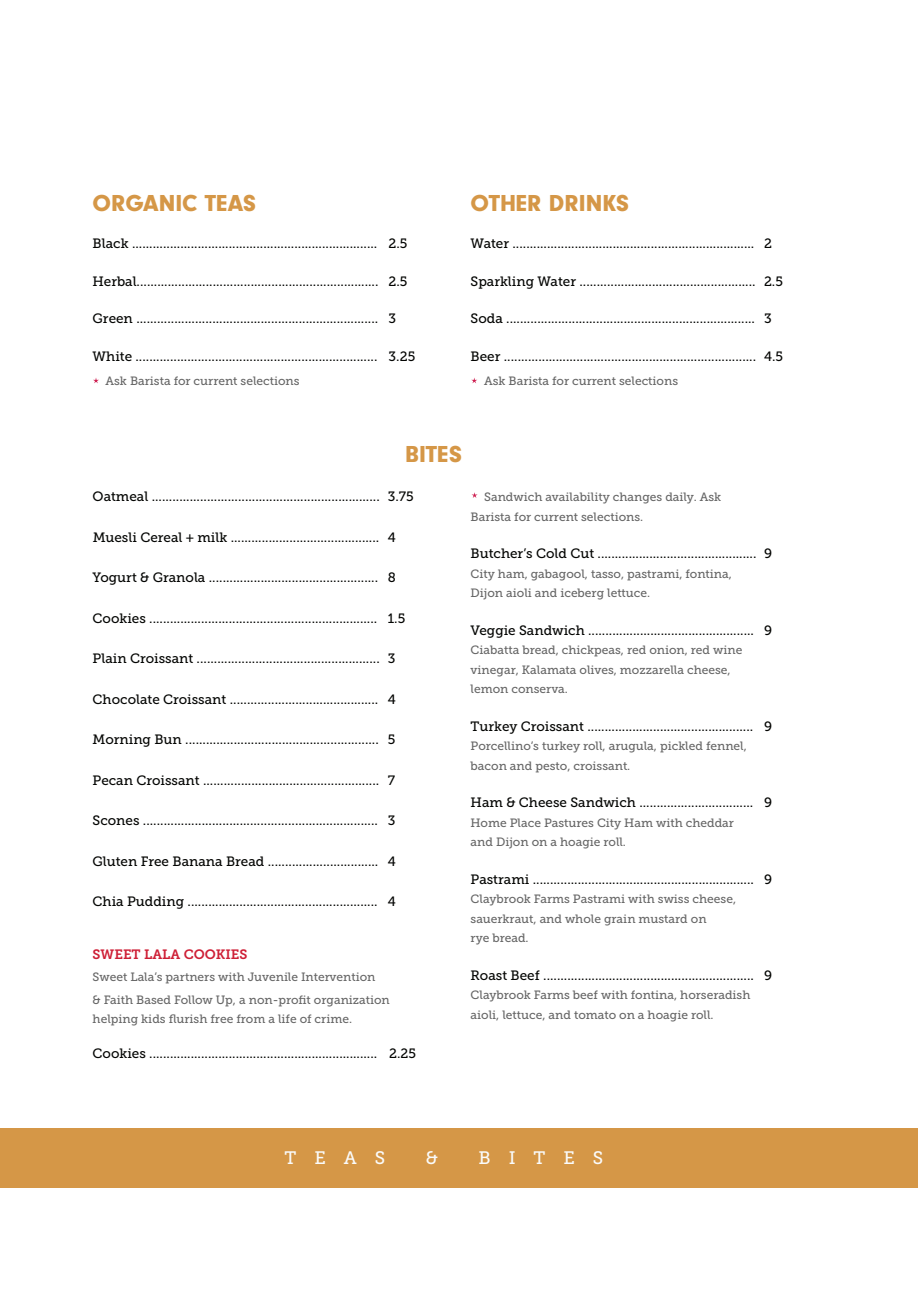
<style>
.page{position:relative;width:918px;height:1296px;background:#fff}
.page>*{position:absolute;margin:0;border:0;box-sizing:border-box;transform-origin:0 0}
.t1{font:900 24px "Neuzeit Gro";color:#d59747}
.t2{font:18px "Museo Slab 500";letter-spacing:1em;color:#fafbfb}
.t3{font:13.5px "Museo Slab 500";color:#040503}
.t4{font:13.5px "Museo Slab 700";color:#ce1f36}
.t5{font:12px/19.5px "Museo Slab 500";color:#666}
</style>
<div class="page">
<div style="left:0;top:1128px;width:918px;height:60px;background:#d59747"></div>
<svg style="left:472px;top:492px;width:6px;height:6px"></svg>
<svg style="left:471px;top:378px;width:6px;height:5px"></svg>
<svg style="left:93px;top:378px;width:6px;height:5px"></svg>
<h1 class="t1" style="left:93px;top:189px;width:165px">ORGANIC TEAS</h1>
<p class="t3" style="left:93px;top:236px;width:316px">Black ....................................................................... 2.5</p>
<p class="t3" style="left:93px;top:273px;width:316px">Herbal...................................................................... 2.5</p>
<p class="t3" style="left:93px;top:311px;width:305px">Green ...................................................................... 3</p>
<p class="t3" style="left:93px;top:349px;width:324px">White ...................................................................... 3.25</p>
<p class="t5" style="left:106px;top:371px;width:196px">Ask Barista for current selections</p>
<h1 class="t1" style="left:471px;top:189px;width:160px">OTHER DRINKS</h1>
<p class="t3" style="left:471px;top:236px;width:303px">Water ...................................................................... 2</p>
<p class="t3" style="left:471px;top:273px;width:314px">Sparkling Water ................................................... 2.5</p>
<p class="t3" style="left:471px;top:311px;width:303px">Soda ........................................................................ 3</p>
<p class="t3" style="left:471px;top:349px;width:314px">Beer ......................................................................... 4.5</p>
<p class="t5" style="left:484px;top:371px;width:196px">Ask Barista for current selections</p>
<h1 class="t1" style="left:405px;top:440px;width:58px">BITES</h1>
<p class="t3" style="left:93px;top:489px;width:323px">Oatmeal .................................................................. 3.75</p>
<p class="t3" style="left:93px;top:530px;width:304px">Muesli Cereal + milk ........................................... 4</p>
<p class="t3" style="left:93px;top:570px;width:305px">Yogurt &amp; Granola ................................................. 8</p>
<p class="t3" style="left:93px;top:611px;width:314px">Cookies .................................................................. 1.5</p>
<p class="t3" style="left:93px;top:651px;width:304px">Plain Croissant ..................................................... 3</p>
<p class="t3" style="left:93px;top:692px;width:305px">Chocolate Croissant ........................................... 4</p>
<p class="t3" style="left:93px;top:732px;width:304px">Morning Bun ........................................................ 5</p>
<p class="t3" style="left:93px;top:773px;width:304px">Pecan Croissant ................................................... 7</p>
<p class="t3" style="left:93px;top:813px;width:304px">Scones .................................................................... 3</p>
<p class="t3" style="left:93px;top:854px;width:305px">Gluten Free Banana Bread ................................ 4</p>
<p class="t3" style="left:93px;top:894px;width:305px">Chia Pudding ....................................................... 4</p>
<p class="t4" style="left:93px;top:946px;width:157px">SWEET LALA COOKIES</p>
<p class="t5" style="left:93px;top:966px;width:299px;line-height:22.5px">Sweet Lala’s partners with Juvenile Intervention<br>&amp; Faith Based Follow Up, a non-profit organization</p>
<p class="t5" style="left:93px;top:1009px;width:261px">helping kids flurish free from a life of crime.</p>
<p class="t3" style="left:93px;top:1046px;width:325px">Cookies .................................................................. 2.25</p>
<p class="t5" style="left:471px;top:487px;width:252px;text-indent:14px">Sandwich availability changes daily. Ask<br>Barista for current selections.</p>
<p class="t3" style="left:471px;top:546px;width:303px">Butcher’s Cold Cut .............................................. 9</p>
<p class="t5" style="left:471px;top:564px;width:263px">City ham, gabagool, tasso, pastrami, fontina,<br>Dijon aioli and iceberg lettuce.</p>
<p class="t3" style="left:471px;top:623px;width:303px">Veggie Sandwich ................................................ 9</p>
<p class="t5" style="left:471px;top:640px;width:273px">Ciabatta bread, chickpeas, red onion, red wine vinegar, Kalamata olives, mozzarella cheese, lemon conserva.</p>
<p class="t3" style="left:471px;top:719px;width:303px">Turkey Croissant ................................................ 9</p>
<p class="t5" style="left:471px;top:736px;width:278px">Porcellino’s turkey roll, arugula, pickled fennel, bacon and pesto, croissant.</p>
<p class="t3" style="left:471px;top:795px;width:303px">Ham &amp; Cheese Sandwich ................................. 9</p>
<p class="t5" style="left:471px;top:813px;width:265px">Home Place Pastures City Ham with cheddar and Dijon on a hoagie roll.</p>
<p class="t3" style="left:471px;top:872px;width:303px">Pastrami ................................................................ 9</p>
<p class="t5" style="left:471px;top:889px;width:267px">Claybrook Farms Pastrami with swiss cheese, sauerkraut, and whole grain mustard on<br>rye bread.</p>
<p class="t3" style="left:471px;top:968px;width:303px">Roast Beef ............................................................. 9</p>
<p class="t5" style="left:471px;top:985px;width:281px">Claybrook Farms beef with fontina, horseradish aioli, lettuce, and tomato on a hoagie roll.</p>
<h2 class="t2" style="left:285px;top:1148px;width:102px">TEAS</h2>
<h2 class="t2" style="left:426px;top:1148px;width:14px">&amp;</h2>
<h2 class="t2" style="left:479px;top:1148px;width:126px">BITES</h2>
</div>
